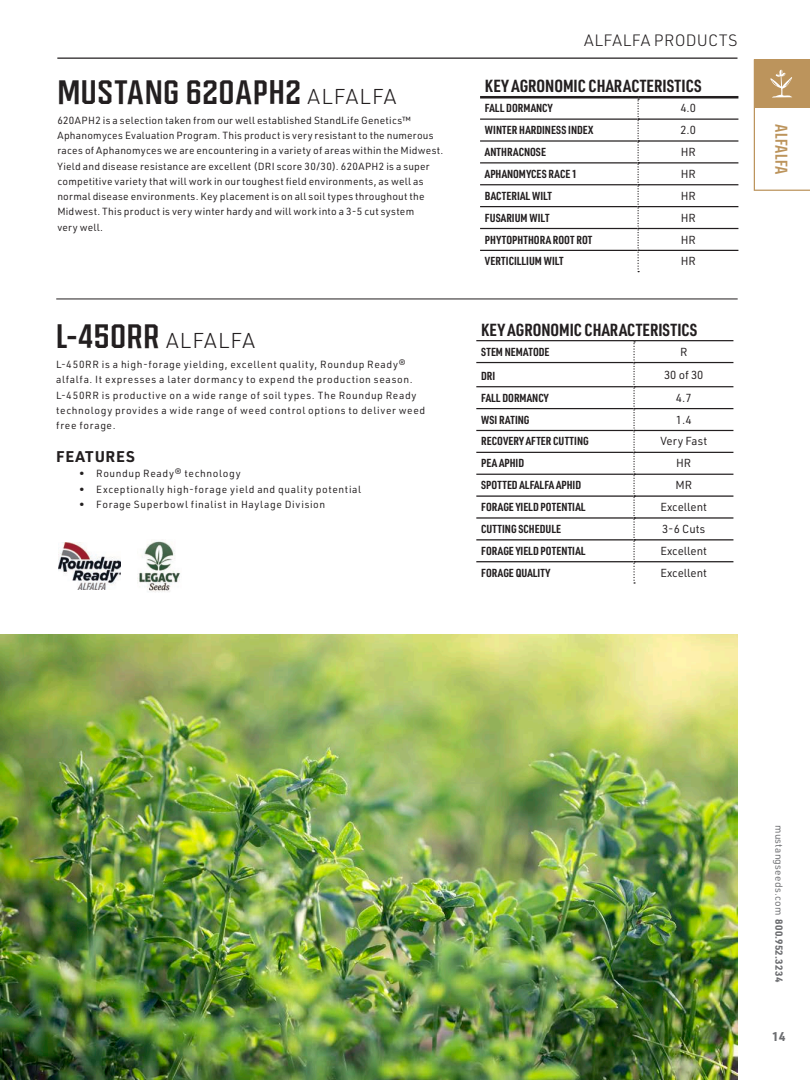
<style>
.page{position:relative;width:810px;height:1080px;background:#fff}
.page>*{position:absolute;margin:0;border:0;box-sizing:border-box;transform-origin:0 0}
.t1{font:500 29.75px "Redwing";letter-spacing:.025em;color:#231f20}
.t2{font:700 17.12px "URWDIN Cond";letter-spacing:.005em;color:#231f20}
.t3{font:300 16.12px "URWDIN";letter-spacing:.025em;color:#231f20}
.t4{font:700 15.25px "URWDIN";letter-spacing:.05em;color:#231f20}
.t5{font:500 15px "Redwing";letter-spacing:.02em;color:#bc945c}
.t6{font:700 12.5px "URWDIN";color:#6c6d70}
.t7{font:700 11.38px "URWDIN Cond";color:#231f20}
.t8{font:11.38px "URWDIN";color:#231f20}
.t9{font:10.12px/15.2px "URWDIN";letter-spacing:.035em;color:#231f20}
.t10{font:10.12px/15.2px "URWDIN";letter-spacing:.06em;color:#231f20}
.t11{font:10px "URWDIN";letter-spacing:.03em;color:#6c6d70}
.s1{font-family:"URWDIN";font-weight:300;font-size:21.12px}
.s2{font-weight:700}
</style>
<div class="page">
<svg style="left:754px;top:59px;width:56px;height:132px"></svg>
<hr style="left:480px;top:96px;width:158px;height:3px;background:#231f20">
<hr style="left:638px;top:96px;width:100px;height:3px;background:#231f20">
<hr style="left:480px;top:119px;width:157px;height:1px;background:#231f20">
<hr style="left:480px;top:140px;width:157px;height:2px;background:#231f20">
<hr style="left:480px;top:162px;width:157px;height:1px;background:#231f20">
<hr style="left:480px;top:184px;width:157px;height:1px;background:#231f20">
<hr style="left:480px;top:206px;width:157px;height:1px;background:#231f20">
<hr style="left:480px;top:228px;width:157px;height:1px;background:#231f20">
<hr style="left:480px;top:250px;width:157px;height:1px;background:#231f20">
<hr style="left:639px;top:119px;width:99px;height:1px;background:#231f20">
<hr style="left:639px;top:140px;width:99px;height:2px;background:#231f20">
<hr style="left:639px;top:162px;width:99px;height:1px;background:#231f20">
<hr style="left:639px;top:184px;width:99px;height:1px;background:#231f20">
<hr style="left:639px;top:206px;width:99px;height:1px;background:#231f20">
<hr style="left:639px;top:228px;width:99px;height:1px;background:#231f20">
<hr style="left:639px;top:250px;width:99px;height:1px;background:#231f20">
<svg style="left:637px;top:99px;width:2px;height:173px"></svg>
<hr style="left:476px;top:340px;width:158px;height:1px;background:#231f20">
<hr style="left:476px;top:362px;width:157px;height:1px;background:#231f20">
<hr style="left:476px;top:386px;width:157px;height:1px;background:#231f20">
<hr style="left:476px;top:408px;width:157px;height:1px;background:#231f20">
<hr style="left:476px;top:430px;width:157px;height:1px;background:#231f20">
<hr style="left:476px;top:452px;width:157px;height:1px;background:#231f20">
<hr style="left:476px;top:474px;width:157px;height:1px;background:#231f20">
<hr style="left:634px;top:340px;width:99px;height:1px;background:#231f20">
<hr style="left:635px;top:362px;width:98px;height:1px;background:#231f20">
<hr style="left:635px;top:386px;width:98px;height:1px;background:#231f20">
<hr style="left:635px;top:408px;width:98px;height:1px;background:#231f20">
<hr style="left:635px;top:430px;width:98px;height:1px;background:#231f20">
<hr style="left:635px;top:452px;width:98px;height:1px;background:#231f20">
<hr style="left:635px;top:474px;width:98px;height:1px;background:#231f20">
<svg style="left:633px;top:341px;width:2px;height:243px"></svg>
<hr style="left:476px;top:495px;width:157px;height:2px;background:#231f20">
<hr style="left:476px;top:539px;width:157px;height:1px;background:#231f20">
<hr style="left:635px;top:495px;width:98px;height:2px;background:#231f20">
<hr style="left:635px;top:539px;width:98px;height:1px;background:#231f20">
<hr style="left:476px;top:517px;width:157px;height:2px;background:#231f20">
<hr style="left:476px;top:561px;width:157px;height:1px;background:#231f20">
<hr style="left:635px;top:517px;width:98px;height:2px;background:#231f20">
<hr style="left:635px;top:561px;width:98px;height:1px;background:#231f20">
<hr style="left:56px;top:299px;width:682px;height:1px;background:#231f20">
<img style="left:137px;top:541px;width:43px;height:51px">
<img style="left:59px;top:542px;width:62px;height:47px">
<img style="left:0;top:635px;width:738px;height:445px">
<hr style="left:57px;top:58px;width:681px;height:1px;background:#231f20">
<h1 class="t1" style="left:57px;top:74px;width:341px">MUSTANG 620APH2 <span class="s1">ALFALFA</span></h1>
<p class="t9" style="left:57px;top:112px;width:388px">620APH2 is a selection taken from our well established StandLife Genetics™ Aphanomyces Evaluation Program. This product is very resistant to the numerous races of Aphanomyces we are encountering in a variety of areas within the Midwest.<br>Yield and disease resistance are excellent (DRI score 30/30). 620APH2 is a super competitive variety that will work in our toughest field environments, as well as normal disease environments. Key placement is on all soil types throughout the Midwest. This product is very winter hardy and will work into a 3-5 cut system<br>very well.</p>
<h1 class="t1" style="left:56px;top:318px;width:200px">L-450RR <span class="s1">ALFALFA</span></h1>
<p class="t10" style="left:56px;top:357px;width:371px">L-450RR is a high-forage yielding, excellent quality, Roundup Ready® alfalfa. It expresses a later dormancy to expend the production season.<br>L-450RR is productive on a wide range of soil types. The Roundup Ready technology provides a wide range of weed control options to deliver weed free forage.</p>
<h3 class="t4" style="left:56px;top:446px;width:80px">FEATURES</h3>
<p class="t10" style="left:79px;top:466px;width:163px">• Roundup Ready® technology</p>
<p class="t10" style="left:79px;top:481px;width:283px">• Exceptionally high-forage yield and quality potential</p>
<p class="t10" style="left:79px;top:496px;width:248px">• Forage Superbowl finalist in Haylage Division</p>
<h3 class="t3" style="left:584px;top:29px;width:155px">ALFALFA PRODUCTS</h3>
<h2 class="t2" style="left:485px;top:75px;width:218px">KEY AGRONOMIC CHARACTERISTICS</h2>
<p class="t7" style="left:485px;top:100px;width:69px">FALL DORMANCY</p>
<p class="t8" style="left:680px;top:101px;width:17px">4.0</p>
<p class="t7" style="left:485px;top:122px;width:110px">WINTER HARDINESS INDEX</p>
<p class="t8" style="left:680px;top:123px;width:17px">2.0</p>
<p class="t7" style="left:485px;top:144px;width:62px">ANTHRACNOSE</p>
<p class="t8" style="left:681px;top:144px;width:17px">HR</p>
<p class="t7" style="left:485px;top:166px;width:94px">APHANOMYCES RACE 1</p>
<p class="t8" style="left:681px;top:166px;width:17px">HR</p>
<p class="t7" style="left:485px;top:188px;width:69px">BACTERIAL WILT</p>
<p class="t8" style="left:681px;top:188px;width:17px">HR</p>
<p class="t7" style="left:485px;top:210px;width:66px">FUSARIUM WILT</p>
<p class="t8" style="left:681px;top:210px;width:17px">HR</p>
<p class="t7" style="left:485px;top:232px;width:109px">PHYTOPHTHORA ROOT ROT</p>
<p class="t8" style="left:681px;top:232px;width:17px">HR</p>
<p class="t7" style="left:485px;top:254px;width:80px">VERTICILLIUM WILT</p>
<p class="t8" style="left:681px;top:254px;width:17px">HR</p>
<h2 class="t2" style="left:481px;top:318px;width:218px">KEY AGRONOMIC CHARACTERISTICS</h2>
<p class="t7" style="left:481px;top:344px;width:70px">STEM NEMATODE</p>
<p class="t8" style="left:680px;top:344px;width:9px">R</p>
<p class="t7" style="left:481px;top:368px;width:16px">DRI</p>
<p class="t8" style="left:664px;top:367px;width:41px">30 of 30</p>
<p class="t7" style="left:481px;top:390px;width:69px">FALL DORMANCY</p>
<p class="t8" style="left:676px;top:390px;width:17px">4.7</p>
<p class="t7" style="left:481px;top:412px;width:50px">WSI RATING</p>
<p class="t8" style="left:676px;top:412px;width:17px">1.4</p>
<p class="t7" style="left:481px;top:434px;width:109px">RECOVERY AFTER CUTTING</p>
<p class="t8" style="left:660px;top:434px;width:48px">Very Fast</p>
<p class="t7" style="left:481px;top:456px;width:44px">PEA APHID</p>
<p class="t8" style="left:676px;top:456px;width:17px">HR</p>
<p class="t7" style="left:481px;top:477px;width:101px">SPOTTED ALFALFA APHID</p>
<p class="t8" style="left:675px;top:478px;width:18px">MR</p>
<p class="t7" style="left:481px;top:499px;width:106px">FORAGE YIELD POTENTIAL</p>
<p class="t8" style="left:660px;top:500px;width:48px">Excellent</p>
<p class="t7" style="left:481px;top:521px;width:81px">CUTTING SCHEDULE</p>
<p class="t8" style="left:662px;top:521px;width:45px">3-6 Cuts</p>
<p class="t7" style="left:481px;top:543px;width:106px">FORAGE YIELD POTENTIAL</p>
<p class="t8" style="left:660px;top:543px;width:48px">Excellent</p>
<p class="t7" style="left:481px;top:565px;width:71px">FORAGE QUALITY</p>
<p class="t8" style="left:660px;top:565px;width:48px">Excellent</p>
<h3 class="t5" style="left:790px;top:124px;width:52px;rotate:90deg">ALFALFA</h3>
<p class="t11" style="left:786px;top:825px;width:159px;rotate:90deg">mustangseeds.com <span class="s2">800.952.3234</span></p>
<p class="t6" style="left:772px;top:1028px;width:15px">14</p>
</div>
